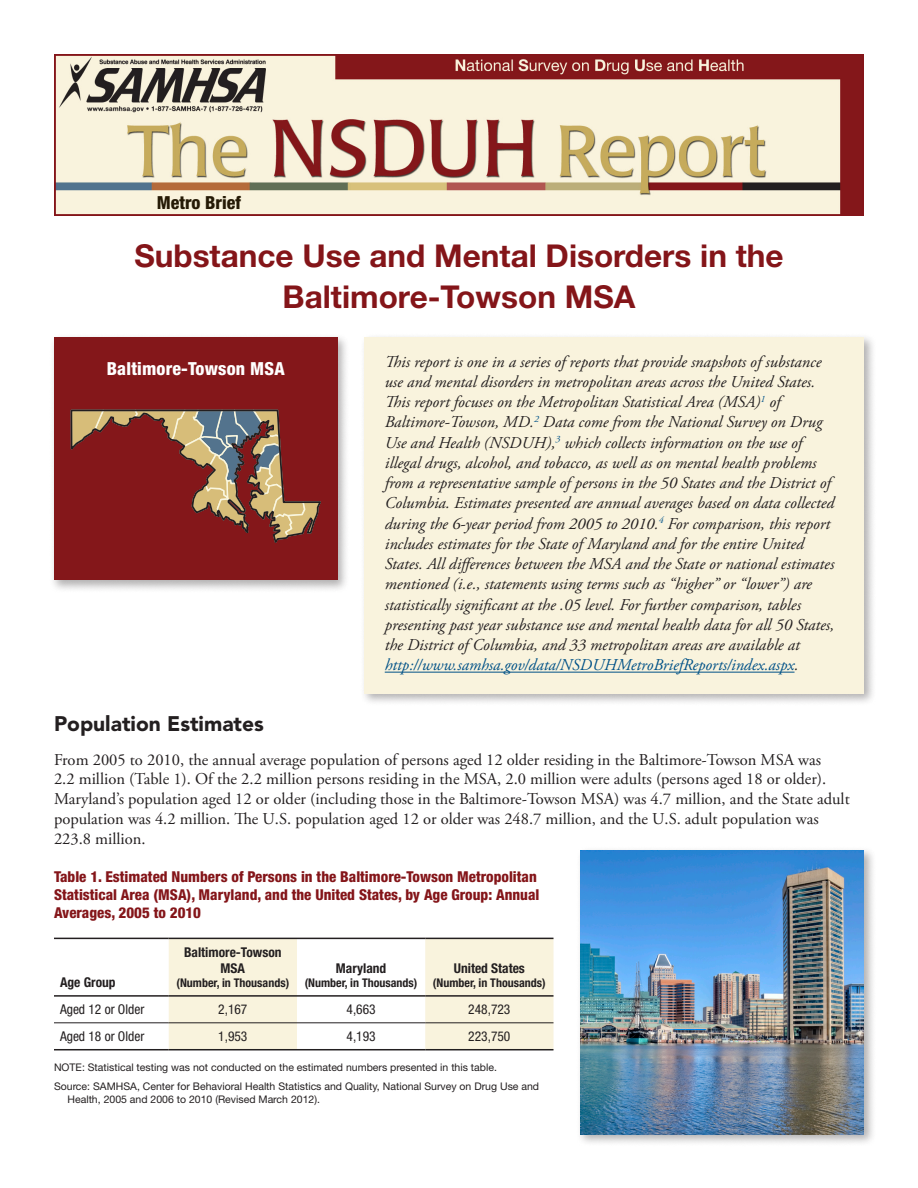
<style>
.page{position:relative;width:918px;height:1188px;background:#fff}
.page>*{position:absolute;margin:0;border:0;box-sizing:border-box;transform-origin:0 0}
.t1{font:700 31.5px/40.5px "Helvetica Neue LT Std";color:#841519;text-align:center}
.t2{font:900 21px "Avenir LT Std";color:#231f20}
.t3{font:800 condensed 18px "Helvetica Neue LT Std";letter-spacing:.01em;color:#fff}
.t4{font:800 condensed 18px "Helvetica Neue LT Std";color:#251a05}
.t5{font:italic 16.5px/20.2px "Adobe Garamond Pro";color:#231f20}
.t6{font:16.5px/19.8px "Adobe Garamond Pro";color:#231f20}
.t7{font:800 condensed 15px/18px "Helvetica Neue LT Std";color:#841519}
.body_text{font:condensed 13.5px "Helvetica Neue LT Std";color:#231f20}
.body_text-2{font:700 condensed 13.5px/16.2px "Helvetica Neue LT Std";color:#231f20;text-align:center}
.body_text-3{font:700 condensed 12px "Helvetica Neue LT Std";color:#231f20}
.t8{font:10.5px/19.4px "Helvetica Neue LT Std";color:#231f20}
.s1{color:#005187}
</style>
<div class="page">
<div style="left:50px;top:333px;width:300px;height:260px;background:#231f20;opacity:.35"></div>
<div style="left:54px;top:338px;width:284px;height:242px;background:#84171a"></div>
<div style="left:576px;top:846px;width:300px;height:301px;background:#231f20;opacity:.35"></div>
<img style="left:580px;top:851px;width:284px;height:283px">
<img style="left:57px;top:57px;width:804px;height:156px">
<div style="left:54px;top:54px;width:810px;height:162px;border:2px solid #841519"></div>
<div style="left:360px;top:333px;width:516px;height:373px;background:#231f20;opacity:.35"></div>
<div style="left:364px;top:338px;width:500px;height:356px;background:#f9f3dd"></div>
<hr style="left:385px;top:672px;width:410px;height:1px;background:#005187">
<svg style="left:169px;top:939px;width:385px;height:110px"></svg>
<hr style="left:54px;top:938px;width:115px;height:1px;background:#231f20">
<hr style="left:169px;top:938px;width:128px;height:1px;background:#231f20">
<hr style="left:297px;top:938px;width:128px;height:1px;background:#231f20">
<hr style="left:425px;top:938px;width:129px;height:1px;background:#231f20">
<hr style="left:54px;top:995px;width:115px;height:2px;background:#231f20">
<hr style="left:169px;top:995px;width:128px;height:2px;background:#231f20">
<hr style="left:297px;top:995px;width:128px;height:2px;background:#231f20">
<hr style="left:425px;top:995px;width:129px;height:2px;background:#231f20">
<hr style="left:54px;top:1049px;width:115px;height:1px;background:#231f20">
<hr style="left:169px;top:1049px;width:128px;height:1px;background:#231f20">
<hr style="left:297px;top:1049px;width:128px;height:1px;background:#231f20">
<hr style="left:425px;top:1049px;width:129px;height:1px;background:#231f20">
<hr style="left:54px;top:1022px;width:115px;height:1px;background:#231f20">
<hr style="left:169px;top:1022px;width:128px;height:1px;background:#231f20">
<hr style="left:297px;top:1022px;width:128px;height:1px;background:#231f20">
<hr style="left:425px;top:1022px;width:129px;height:1px;background:#231f20">
<svg style="left:70px;top:409px;width:251px;height:134px"></svg>
<p class="t4" style="left:157px;top:192px;width:86px">Metro Brief</p>
<h1 class="t1" style="left:134px;top:235px;width:651px">Substance Use and Mental Disorders in the<br>Baltimore-Towson MSA</h1>
<p class="t3" style="left:107px;top:357px;width:179px">Baltimore-Towson MSA</p>
<p class="t5" style="left:385px;top:352px;width:451px">This report is one in a series of reports that provide snapshots of substance use and mental disorders in metropolitan areas across the United States.<br>This report focuses on the Metropolitan Statistical Area (MSA)<sup>1</sup> of Baltimore-Towson, MD.<sup>2</sup> Data come from the National Survey on Drug Use and Health (NSDUH),<sup>3</sup> which collects information on the use of illegal drugs, alcohol, and tobacco, as well as on mental health problems from a representative sample of persons in the 50 States and the District of Columbia. Estimates presented are annual averages based on data collected during the 6-year period from 2005 to 2010.<sup>4</sup> For comparison, this report includes estimates for the State of Maryland and for the entire United States. All differences between the MSA and the State or national estimates mentioned (i.e., statements using terms such as “higher” or “lower”) are statistically significant at the .05 level. For further comparison, tables presenting past year substance use and mental health data for all 50 States, the District of Columbia, and 33 metropolitan areas are available at <span class="s1">http://www.samhsa.gov/data/NSDUHMetroBriefReports/index.aspx</span>.</p>
<h2 class="t2" style="left:54px;top:711px;width:211px">Population Estimates</h2>
<p class="t6" style="left:54px;top:750px;width:797px">From 2005 to 2010, the annual average population of persons aged 12 older residing in the Baltimore-Towson MSA was<br>2.2 million (Table 1). Of the 2.2 million persons residing in the MSA, 2.0 million were adults (persons aged 18 or older).<br>Maryland’s population aged 12 or older (including those in the Baltimore-Towson MSA) was 4.7 million, and the State adult population was 4.2 million. The U.S. population aged 12 or older was 248.7 million, and the U.S. adult population was 223.8 million.</p>
<p class="t7" style="left:54px;top:868px;width:487px">Table 1. Estimated Numbers of Persons in the Baltimore-Towson Metropolitan<br>Statistical Area (MSA), Maryland, and the United States, by Age Group: Annual<br>Averages, 2005 to 2010</p>
<p class="body_text-2" style="left:60px;top:974px;width:57px">Age Group</p>
<p class="body_text-2" style="left:184px;top:944px;width:99px">Baltimore-Towson<br>MSA</p>
<p class="body_text-3" style="left:176px;top:976px;width:114px">(Number, in Thousands)</p>
<p class="body_text-2" style="left:336px;top:960px;width:52px">Maryland</p>
<p class="body_text-3" style="left:305px;top:976px;width:114px">(Number, in Thousands)</p>
<p class="body_text-2" style="left:454px;top:960px;width:73px">United States</p>
<p class="body_text-3" style="left:433px;top:976px;width:114px">(Number, in Thousands)</p>
<p class="body_text" style="left:60px;top:1002px;width:86px">Aged 12 or Older</p>
<p class="body_text" style="left:218px;top:1002px;width:31px">2,167</p>
<p class="body_text" style="left:347px;top:1002px;width:31px">4,663</p>
<p class="body_text" style="left:468px;top:1002px;width:44px">248,723</p>
<p class="body_text" style="left:60px;top:1029px;width:86px">Aged 18 or Older</p>
<p class="body_text" style="left:218px;top:1029px;width:31px">1,953</p>
<p class="body_text" style="left:347px;top:1029px;width:31px">4,193</p>
<p class="body_text" style="left:468px;top:1029px;width:44px">223,750</p>
<p class="t8" style="left:54px;top:1057px;width:487px">NOTE: Statistical testing was not conducted on the estimated numbers presented in this table.<br>Source: SAMHSA, Center for Behavioral Health Statistics and Quality, National Survey on Drug Use and</p>
<p class="t8" style="left:68px;top:1089px;width:254px">Health, 2005 and 2006 to 2010 (Revised March 2012).</p>
</div>
